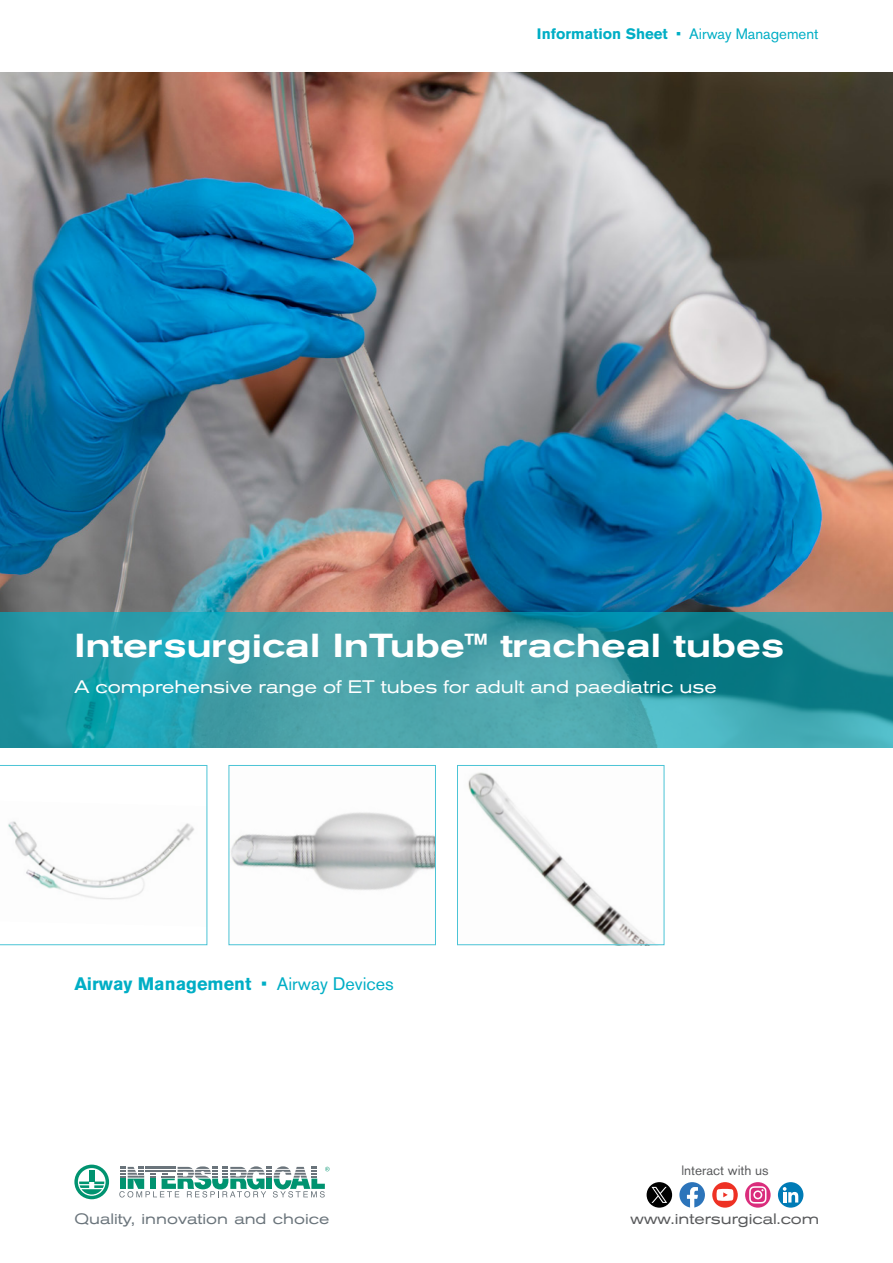
<style>
.page{position:relative;width:893px;height:1263px;background:#fff}
.page>*{position:absolute;margin:0;border:0;box-sizing:border-box;transform-origin:0 0}
.t1{font:500 expanded 33px "Akzidenz Grotesk Pro";color:#fff}
.t2{font:expanded 18px "Akzidenz Grotesk Pro";color:#fff}
.t3{font:700 18px "Akzidenz Grotesk Pro";color:#00aec5}
.t4{font:15px "Akzidenz Grotesk Pro";color:#00aec5}
.t5{font:expanded 15px "Akzidenz Grotesk Pro";color:#6a747b}
.t6{font:expanded 15px "Akzidenz Grotesk Pro";color:#58595b}
.t7{font:13.5px "Akzidenz Grotesk Pro";color:#58595b}
.s1{font-weight:700}
.s2{font-weight:400}
</style>
<div class="page">
<img style="left:0;top:72px;width:893px;height:540px">
<svg style="left:0;top:765px;width:207px;height:180px"></svg>
<img style="left:231px;top:812px;width:203px;height:78px">
<div style="left:229px;top:765px;width:207px;height:180px;border:1px solid #4bc4d6"></div>
<svg style="left:0;top:612px;width:893px;height:135px;background:#349ba6"></svg>
<img style="left:468px;top:772px;width:186px;height:171px">
<div style="left:457px;top:765px;width:207px;height:180px;border:1px solid #4bc4d6"></div>
<svg style="left:74px;top:1164px;width:35px;height:35px"></svg>
<svg style="left:119px;top:1166px;width:211px;height:31px"></svg>
<div style="left:647px;top:1182px;width:25px;height:26px;background:#000;border-radius:50%"></div>
<svg style="left:651px;top:1187px;width:16px;height:16px"></svg>
<svg style="left:679px;top:1182px;width:26px;height:26px"></svg>
<svg style="left:712px;top:1182px;width:26px;height:26px"></svg>
<svg style="left:716px;top:1189px;width:17px;height:12px"></svg>
<svg style="left:745px;top:1182px;width:26px;height:26px"></svg>
<svg style="left:749px;top:1186px;width:17px;height:17px"></svg>
<svg style="left:778px;top:1182px;width:25px;height:26px"></svg>
<svg style="left:783px;top:1187px;width:15px;height:15px"></svg>
<p class="t4" style="left:537px;top:24px;width:283px"><span class="s1">Information Sheet</span> • Airway Management</p>
<h1 class="t1" style="left:74px;top:624px;width:711px">Intersurgical InTube™ tracheal tubes</h1>
<p class="t2" style="left:74px;top:675px;width:644px">A comprehensive range of ET tubes for adult and paediatric use</p>
<p class="t3" style="left:74px;top:972px;width:321px">Airway Management <span class="s2">• Airway Devices</span></p>
<p class="t5" style="left:74px;top:1209px;width:257px">Quality, innovation and choice</p>
<p class="t7" style="left:681px;top:1161px;width:89px">lnteract with us</p>
<p class="t6" style="left:631px;top:1209px;width:190px">www.intersurgical.com</p>
</div>
